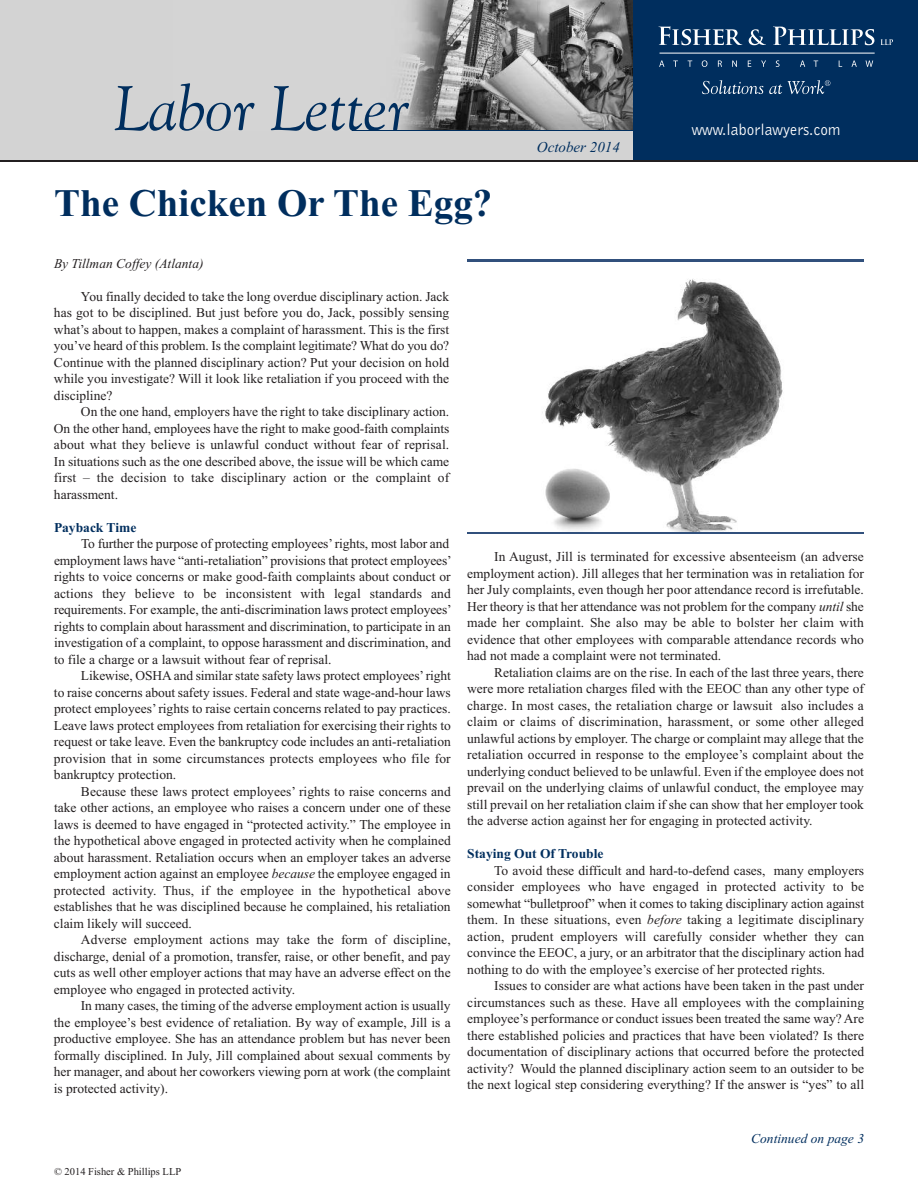
<style>
.page{position:relative;width:918px;height:1188px;background:#fff}
.page>*{position:absolute;margin:0;border:0;box-sizing:border-box;transform-origin:0 0}
.t1{font:italic 63px "Goudy Old Style BT";color:#002e5e}
.t2{font:700 39px "Times New Roman";color:#002e5e}
.t3{font:16.5px "Bell Gothic BT";color:#fff;scale:.95 1}
.t4{font:italic 15px "Times New Roman";color:#002e5e}
.t5{font:13.5px/16.5px "Times New Roman";color:#231f20;text-align:justify}
.t6{font:700 13.5px "Times New Roman";color:#002e5e}
.t7{font:italic 13.5px "Times New Roman";color:#231f20}
.t8{font:italic 13.5px "Times New Roman";color:#002e5e}
.t9{font:10.5px "Times New Roman";color:#231f20}
.s1{font-style:italic}
</style>
<div class="page">
<svg style="left:0;top:159px;width:918px;height:3px;background:#47494f"></svg>
<div style="left:0;top:0;width:634px;height:159px;background:#d3d3d3"></div>
<img style="left:173px;top:0;width:461px;height:131px">
<hr style="left:352px;top:130px;width:282px;height:1px;background:#002e5e">
<div style="left:634px;top:0;width:284px;height:159px;background:#002e5e"></div>
<svg style="left:659px;top:61px;width:5px;height:6px"></svg>
<svg style="left:688px;top:61px;width:4px;height:6px"></svg>
<svg style="left:702px;top:60px;width:5px;height:7px"></svg>
<svg style="left:718px;top:60px;width:4px;height:7px"></svg>
<svg style="left:732px;top:61px;width:5px;height:6px"></svg>
<svg style="left:748px;top:61px;width:3px;height:6px"></svg>
<svg style="left:761px;top:61px;width:5px;height:6px"></svg>
<svg style="left:776px;top:60px;width:4px;height:7px"></svg>
<svg style="left:800px;top:61px;width:5px;height:6px"></svg>
<svg style="left:814px;top:61px;width:4px;height:6px"></svg>
<svg style="left:852px;top:61px;width:5px;height:6px"></svg>
<svg style="left:866px;top:61px;width:7px;height:6px"></svg>
<hr style="left:660px;top:53px;width:215px;height:1px;background:#fff">
<svg style="left:659px;top:26px;width:83px;height:19px"></svg>
<svg style="left:749px;top:29px;width:17px;height:16px"></svg>
<svg style="left:773px;top:27px;width:101px;height:18px"></svg>
<svg style="left:881px;top:39px;width:12px;height:6px"></svg>
<svg style="left:702px;top:80px;width:61px;height:14px"></svg>
<svg style="left:769px;top:84px;width:13px;height:10px"></svg>
<svg style="left:788px;top:80px;width:42px;height:14px"></svg>
<svg style="left:467px;top:259px;width:397px;height:275px;fill:#31507c"></svg>
<img style="left:467px;top:262px;width:397px;height:269px">
<h1 class="t1" style="left:114px;top:71px;width:297px">Labor Letter</h1>
<h2 class="t2" style="left:54px;top:179px;width:440px">The Chicken Or The Egg?</h2>
<p class="t4" style="left:537px;top:138px;width:84px">October 2014</p>
<p class="t3" style="left:692px;top:120px;width:158px">www.laborlawyers.com</p>
<p class="t7" style="left:54px;top:255px;width:151px">By Tillman Coffey (Atlanta)</p>
<p class="t5" style="left:54px;top:288px;width:397px;text-indent:27px">You finally decided to take the long overdue disciplinary action. Jack has got to be disciplined. But just before you do, Jack, possibly sensing what’s about to happen, makes a complaint of harassment. This is the first you’ve heard of this problem. Is the complaint legitimate? What do you do?<br>Continue with the planned disciplinary action? Put your decision on hold while you investigate? Will it look like retaliation if you proceed with the discipline?</p>
<p class="t5" style="left:54px;top:403px;width:397px;text-indent:27px">On the one hand, employers have the right to take disciplinary action.<br>On the other hand, employees have the right to make good-faith complaints about what they believe is unlawful conduct without fear of reprisal.<br>In situations such as the one described above, the issue will be which came first – the decision to take disciplinary action or the complaint of harassment.</p>
<p class="t6" style="left:54px;top:519px;width:84px">Payback Time</p>
<p class="t5" style="left:54px;top:535px;width:399px;text-align:left;text-indent:27px">To further the purpose of protecting employees’rights, most labor and employment laws have “anti-retaliation” provisions that protect employees’ rights to voice concerns or make good-faith complaints about conduct or actions they believe to be inconsistent with legal standards and requirements. For example, the anti-discrimination laws protect employees’ rights to complain about harassment and discrimination, to participate in an investigation of a complaint, to oppose harassment and discrimination, and to file a charge or a lawsuit without fear of reprisal.</p>
<p class="t5" style="left:54px;top:667px;width:398px;text-indent:27px">Likewise, OSHA and similar state safety laws protect employees’right to raise concerns about safety issues. Federal and state wage-and-hour laws protect employees’rights to raise certain concerns related to pay practices.<br>Leave laws protect employees from retaliation for exercising their rights to request or take leave. Even the bankruptcy code includes an anti-retaliation provision that in some circumstances protects employees who file for bankruptcy protection.</p>
<p class="t5" style="left:54px;top:783px;width:398px;text-indent:27px">Because these laws protect employees’ rights to raise concerns and take other actions, an employee who raises a concern under one of these laws is deemed to have engaged in “protected activity.” The employee in the hypothetical above engaged in protected activity when he complained about harassment. Retaliation occurs when an employer takes an adverse employment action against an employee <span class="s1">because</span> the employee engaged in protected activity. Thus, if the employee in the hypothetical above establishes that he was disciplined because he complained, his retaliation claim likely will succeed.</p>
<p class="t5" style="left:54px;top:931px;width:398px;text-indent:27px">Adverse employment actions may take the form of discipline, discharge, denial of a promotion, transfer, raise, or other benefit, and pay cuts as well other employer actions that may have an adverse effect on the employee who engaged in protected activity.</p>
<p class="t5" style="left:54px;top:997px;width:398px;text-indent:27px">In many cases, the timing of the adverse employment action is usually the employee’s best evidence of retaliation. By way of example, Jill is a productive employee. She has an attendance problem but has never been formally disciplined. In July, Jill complained about sexual comments by her manager, and about her coworkers viewing porn at work (the complaint is protected activity).</p>
<p class="t9" style="left:54px;top:1166px;width:129px">© 2014 Fisher &amp; Phillips LLP</p>
<p class="t5" style="left:467px;top:549px;width:398px;text-indent:27px">In August, Jill is terminated for excessive absenteeism (an adverse employment action). Jill alleges that her termination was in retaliation for her July complaints, even though her poor attendance record is irrefutable.<br>Her theory is that her attendance was not problem for the company <span class="s1">until</span> she made her complaint. She also may be able to bolster her claim with evidence that other employees with comparable attendance records who had not made a complaint were not terminated.</p>
<p class="t5" style="left:467px;top:664px;width:398px;text-indent:27px">Retaliation claims are on the rise. In each of the last three years, there were more retaliation charges filed with the EEOC than any other type of charge. In most cases, the retaliation charge or lawsuit also includes a claim or claims of discrimination, harassment, or some other alleged unlawful actions by employer. The charge or complaint may allege that the retaliation occurred in response to the employee’s complaint about the underlying conduct believed to be unlawful. Even if the employee does not prevail on the underlying claims of unlawful conduct, the employee may still prevail on her retaliation claim if she can show that her employer took the adverse action against her for engaging in protected activity.</p>
<p class="t6" style="left:467px;top:846px;width:138px">Staying Out Of Trouble</p>
<p class="t5" style="left:467px;top:862px;width:398px;text-indent:27px">To avoid these difficult and hard-to-defend cases, many employers consider employees who have engaged in protected activity to be somewhat “bulletproof” when it comes to taking disciplinary action against them. In these situations, even <span class="s1">before</span> taking a legitimate disciplinary action, prudent employers will carefully consider whether they can convince the EEOC, a jury, or an arbitrator that the disciplinary action had nothing to do with the employee’s exercise of her protected rights.</p>
<p class="t5" style="left:467px;top:978px;width:398px;text-indent:27px">Issues to consider are what actions have been taken in the past under circumstances such as these. Have all employees with the complaining employee’s performance or conduct issues been treated the same way? Are there established policies and practices that have been violated? Is there documentation of disciplinary actions that occurred before the protected activity? Would the planned disciplinary action seem to an outsider to be the next logical step considering everything? If the answer is “yes” to all</p>
<p class="t8" style="left:751px;top:1131px;width:114px">Continued on page 3</p>
</div>
